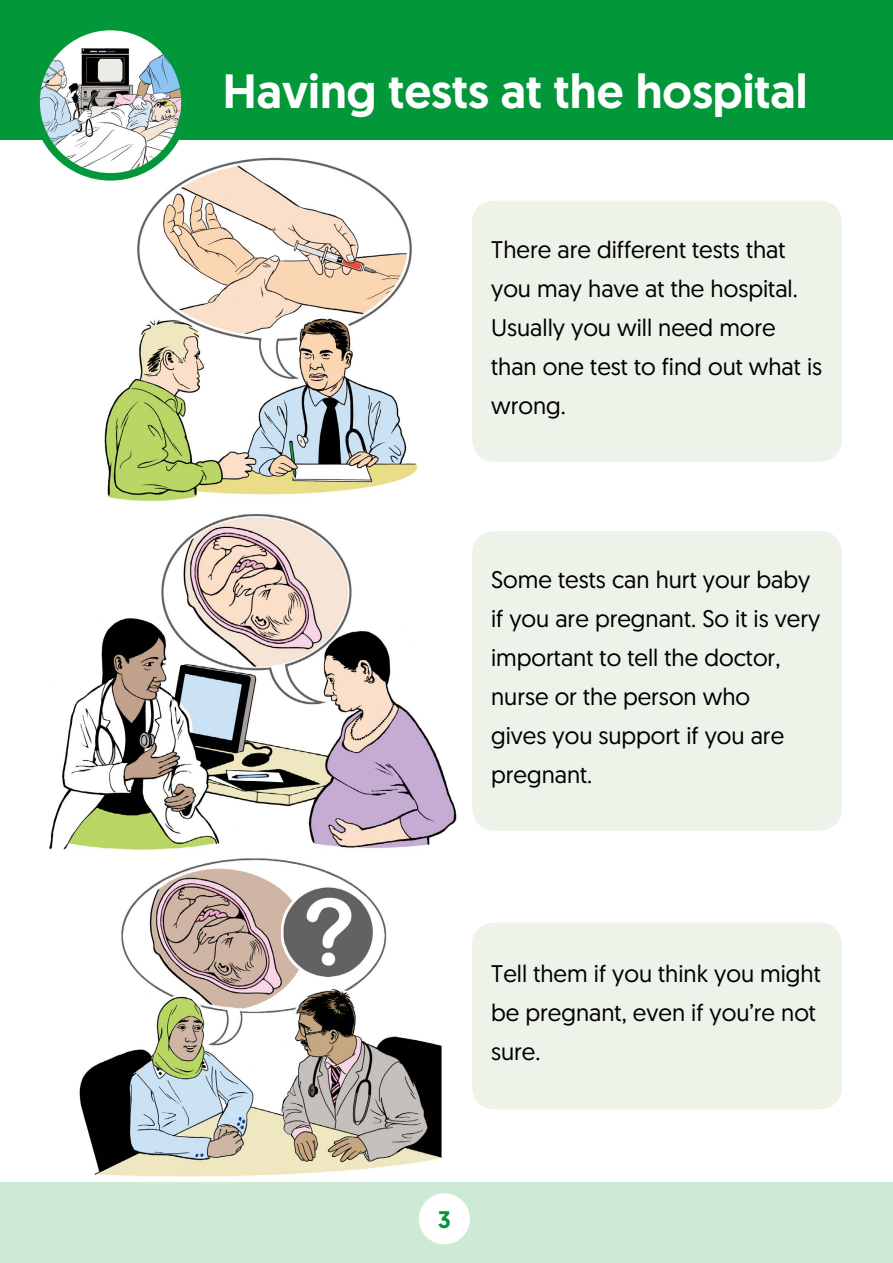
<style>
.page{position:relative;width:893px;height:1263px;background:#fff}
.page>*{position:absolute;margin:0;border:0;box-sizing:border-box;transform-origin:0 0}
.t1{font:500 48px "Geomanist";color:#fff}
.t2{font:24px/39px "Geomanist";color:#000}
.t3{font:500 24px "Geomanist";color:#029739}
</style>
<div class="page">
<img style="left:104px;top:157px;width:314px;height:345px">
<div style="left:0;top:0;width:893px;height:140px;background:#029739"></div>
<div style="left:472px;top:923px;width:370px;height:186px;background:#eef3ea;border-radius:22px"></div>
<div style="left:472px;top:531px;width:370px;height:300px;background:#eef3ea;border-radius:22px"></div>
<img style="left:49px;top:514px;width:408px;height:336px">
<img style="left:79px;top:858px;width:363px;height:319px">
<img style="left:41px;top:32px;width:144px;height:142px">
<div style="left:32px;top:23px;width:157px;height:158px;border:8px solid #029739;border-radius:50%"></div>
<div style="left:472px;top:201px;width:370px;height:261px;background:#eef3ea;border-radius:22px"></div>
<div style="left:0;top:1182px;width:893px;height:81px;background:#cdead7"></div>
<div style="left:419px;top:1193px;width:51px;height:51px;background:#fff;border-radius:50%"></div>
<p class="t1" style="left:223px;top:60px;width:586px">Having tests at the hospital</p>
<p class="t2" style="left:491px;top:230px;width:333px">There are different tests that you may have at the hospital.<br>Usually you will need more than one test to find out what is wrong.</p>
<p class="t2" style="left:491px;top:559px;width:331px">Some tests can hurt your baby if you are pregnant. So it is very important to tell the doctor, nurse or the person who<br>gives you support if you are pregnant.</p>
<p class="t2" style="left:491px;top:953px;width:331px">Tell them if you think you might be pregnant, even if you’re not sure.</p>
<p class="t3" style="left:438px;top:1203px;width:14px">3</p>
</div>
